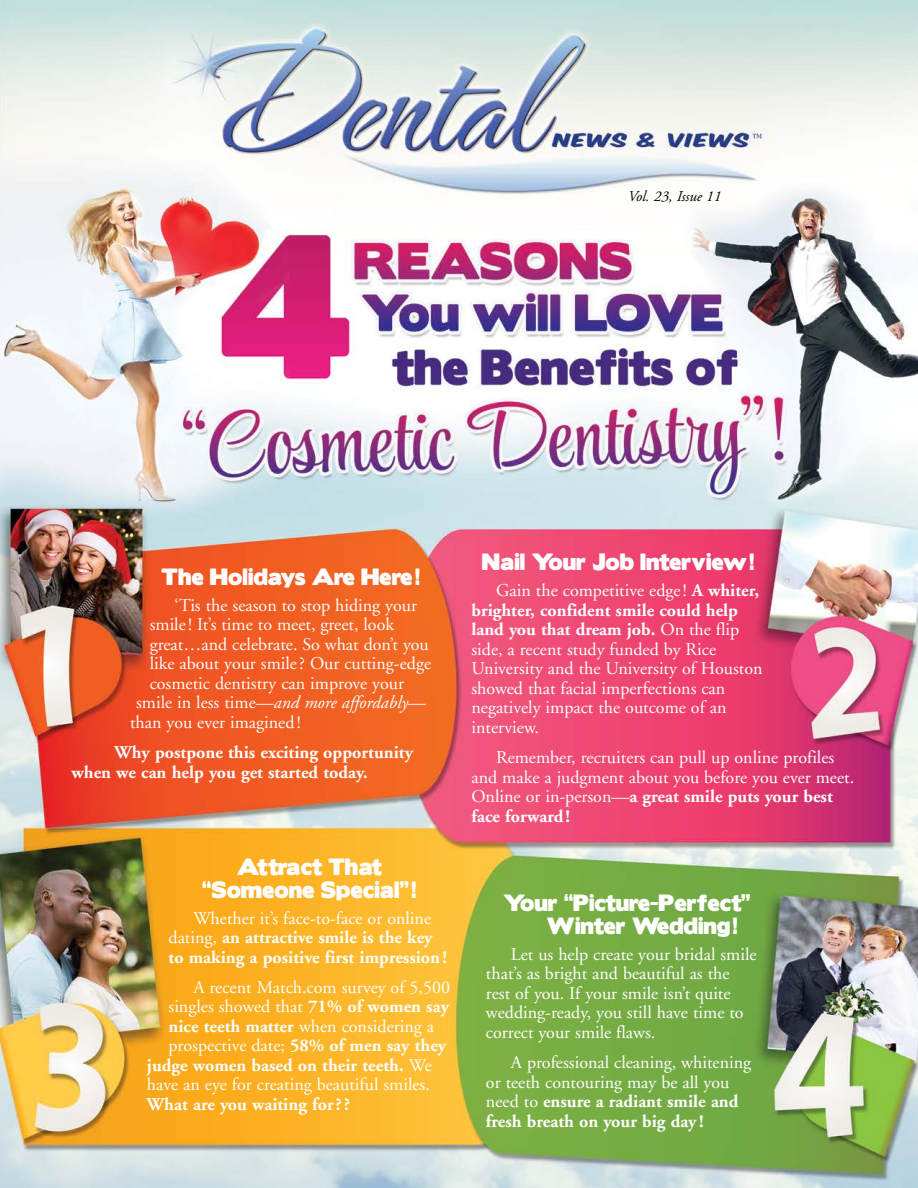
<style>
.page{position:relative;width:918px;height:1188px;background:#fff}
.page>*{position:absolute;margin:0;border:0;box-sizing:border-box;transform-origin:0 0}
.t1{font:21px/22.5px "Boris Black Bloxx";color:#fff;text-align:center}
.t2{font:18px/19.5px "Adobe Garamond";color:#fff}
.t3{font:700 18px/19.5px "Adobe Garamond";color:#fff}
.t4{font:italic 15px "Adobe Garamond";color:#000}
.s1{font-style:italic}
.s2{font-weight:400}
.s3{font-weight:700}
</style>
<div class="page">
<img style="left:0;top:0;width:918px;height:1188px">
<p class="t4" style="left:628px;top:188px;width:94px">Vol. 23, Issue 11</p>
<p class="t1" style="left:161px;top:564px;width:260px">The Holidays Are Here!</p>
<p class="t2" style="left:175px;top:596px;width:244px">‘Tis the season to stop hiding your</p>
<p class="t2" style="left:150px;top:615px;width:246px">smile! It’s time to meet, greet, look</p>
<p class="t2" style="left:150px;top:635px;width:281px">great…and celebrate. So what don’t you</p>
<p class="t2" style="left:150px;top:654px;width:283px">like about your smile? Our cutting-edge</p>
<p class="t2" style="left:150px;top:674px;width:256px">cosmetic dentistry can improve your</p>
<p class="t2" style="left:136px;top:693px;width:292px">smile in less time—<span class="s1">and more affordably</span>—</p>
<p class="t2" style="left:130px;top:713px;width:172px">than you ever imagined!</p>
<p class="t3" style="left:72px;top:743px;width:343px;text-indent:43px">Why postpone this exciting opportunity when we can help you get started today.</p>
<p class="t1" style="left:202px;top:854px;width:216px">Attract That “Someone Special”!</p>
<p class="t3" style="left:169px;top:909px;width:280px;text-indent:25px"><span class="s2">Whether it’s face-to-face or online dating,</span> an attractive smile is the key to making a positive first impression!</p>
<p class="t2" style="left:193px;top:978px;width:258px">A recent Match.com survey of 5,500</p>
<p class="t2" style="left:169px;top:997px;width:282px">singles showed that <span class="s3">71% of women say</span></p>
<p class="t2" style="left:169px;top:1017px;width:267px"><span class="s3">nice teeth matter</span> when considering a</p>
<p class="t2" style="left:169px;top:1036px;width:279px">prospective date; <span class="s3">58% of men say they</span></p>
<p class="t3" style="left:147px;top:1056px;width:286px">judge women based on their teeth. <span class="s2">We</span></p>
<p class="t2" style="left:147px;top:1075px;width:284px">have an eye for creating beautiful smiles.</p>
<p class="t3" style="left:147px;top:1095px;width:205px">What are you waiting for??</p>
<p class="t1" style="left:482px;top:549px;width:274px">Nail Your Job Interview!</p>
<p class="t2" style="left:471px;top:581px;width:293px;text-indent:25px">Gain the competitive edge! <span class="s3">A whiter, brighter, confident smile could help land you that dream job.</span> On the flip side, a recent study funded by Rice University and the University of Houston showed that facial imperfections can negatively impact the outcome of an interview.</p>
<p class="t2" style="left:471px;top:748px;width:384px;text-indent:25px">Remember, recruiters can pull up online profiles and make a judgment about you before you ever meet.<br>Online or in-person—<span class="s3">a great smile puts your best face forward!</span></p>
<p class="t1" style="left:547px;top:890px;width:205px;text-align:left;text-indent:-44px">Your “Picture-Perfect”<br>Winter Wedding!</p>
<p class="t2" style="left:486px;top:945px;width:272px;text-indent:25px">Let us help create your bridal smile that’s as bright and beautiful as the rest of you. If your smile isn’t quite wedding-ready, you still have time to correct your smile flaws.</p>
<p class="t2" style="left:486px;top:1053px;width:267px;text-indent:25px">A professional cleaning, whitening or teeth contouring may be all you need to <span class="s3">ensure a radiant smile and fresh breath on your big day !</span></p>
</div>
